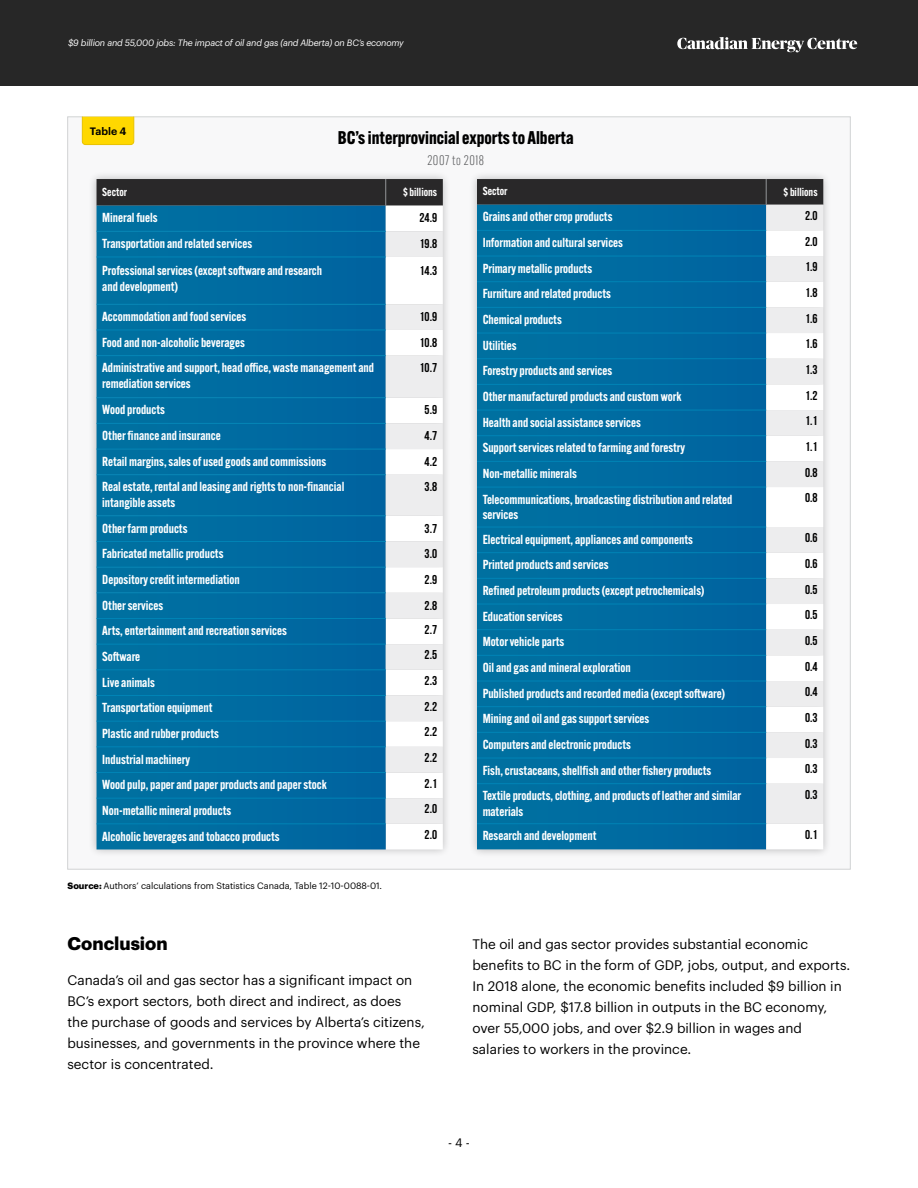
<style>
.page{position:relative;width:918px;height:1188px;background:#fff}
.page>*{position:absolute;margin:0;border:0;box-sizing:border-box;transform-origin:0 0}
.t1{font:700 18px "Alternate Gothic ATF";color:#000}
.t2{font:700 18px "Graphik";color:#000}
.t3{font:13.5px/21px "Graphik";color:#000}
.t4{font:300 13.5px "Alternate Gothic ATF";letter-spacing:.04em;color:#58595b}
.t5{font:600 12.9px/15.5px "Alternate Gothic ATF";color:#fff}
.t6{font:700 12.9px "Bebas Neue";color:#000}
.t7{font:12px "Graphik";color:#000}
.t8{font:600 11.4px "Alternate Gothic ATF";color:#fff}
.t9{font:600 10.5px "Graphik";color:#000}
.t10{font:italic 9px "Graphik";letter-spacing:-.02em;color:#fff}
.t11{font:9px "Graphik";color:#000}
.s1{font-weight:700}
</style>
<div class="page">
<div style="left:68px;top:117px;width:782px;height:752px;background:#f8f8f9;border:1px solid #d1d3d4"></div>
<svg style="left:82px;top:116px;width:52px;height:29px;background:#fcd606"></svg>
<div style="left:88px;top:170px;width:364px;height:688px;background:#000;opacity:.25"></div>
<svg style="left:97px;top:179px;width:346px;height:670px"></svg>
<div style="left:0;top:0;width:918px;height:86px;background:#272727"></div>
<svg style="left:677px;top:37px;width:180px;height:15px"></svg>
<div style="left:469px;top:170px;width:363px;height:688px;background:#000;opacity:.25"></div>
<svg style="left:477px;top:179px;width:346px;height:670px"></svg>
<p class="t10" style="left:68px;top:36px;width:337px">$9 billion and 55,000 jobs: The impact of oil and gas (and Alberta) on BC’s economy</p>
<p class="t9" style="left:90px;top:123px;width:38px">Table 4</p>
<h1 class="t1" style="left:338px;top:126px;width:237px">BC’s interprovincial exports to Alberta</h1>
<p class="t4" style="left:427px;top:152px;width:58px">2007 to 2018</p>
<p class="t8" style="left:102px;top:185px;width:26px">Sector</p>
<p class="t8" style="left:403px;top:185px;width:36px">$ billions</p>
<p class="t5" style="left:102px;top:210px;width:57px">Mineral fuels</p>
<p class="t6" style="left:420px;top:211px;width:19px">24.9</p>
<p class="t5" style="left:102px;top:236px;width:151px">Transportation and related services</p>
<p class="t6" style="left:420px;top:237px;width:19px">19.8</p>
<p class="t5" style="left:102px;top:263px;width:221px">Professional services (except software and research and development)</p>
<p class="t6" style="left:420px;top:264px;width:19px">14.3</p>
<p class="t5" style="left:102px;top:309px;width:145px">Accommodation and food services</p>
<p class="t6" style="left:420px;top:310px;width:19px">10.9</p>
<p class="t5" style="left:102px;top:334px;width:144px">Food and non-alcoholic beverages</p>
<p class="t6" style="left:420px;top:335px;width:19px">10.8</p>
<p class="t5" style="left:102px;top:360px;width:273px">Administrative and support, head office, waste management and remediation services</p>
<p class="t6" style="left:420px;top:361px;width:19px">10.7</p>
<p class="t5" style="left:102px;top:402px;width:64px">Wood products</p>
<p class="t6" style="left:425px;top:403px;width:14px">5.9</p>
<p class="t5" style="left:102px;top:428px;width:120px">Other finance and insurance</p>
<p class="t6" style="left:425px;top:429px;width:14px">4.7</p>
<p class="t5" style="left:102px;top:453px;width:225px">Retail margins, sales of used goods and commissions</p>
<p class="t6" style="left:425px;top:454px;width:14px">4.2</p>
<p class="t5" style="left:102px;top:479px;width:244px">Real estate, rental and leasing and rights to non-financial intangible assets</p>
<p class="t6" style="left:425px;top:480px;width:14px">3.8</p>
<p class="t5" style="left:102px;top:520px;width:87px">Other farm products</p>
<p class="t6" style="left:425px;top:521px;width:14px">3.7</p>
<p class="t5" style="left:102px;top:546px;width:123px">Fabricated metallic products</p>
<p class="t6" style="left:425px;top:547px;width:14px">3.0</p>
<p class="t5" style="left:102px;top:571px;width:139px">Depository credit intermediation</p>
<p class="t6" style="left:425px;top:572px;width:14px">2.9</p>
<p class="t5" style="left:102px;top:597px;width:63px">Other services</p>
<p class="t6" style="left:425px;top:598px;width:14px">2.8</p>
<p class="t5" style="left:102px;top:623px;width:186px">Arts, entertainment and recreation services</p>
<p class="t6" style="left:425px;top:622px;width:14px">2.7</p>
<p class="t5" style="left:102px;top:648px;width:40px">Software</p>
<p class="t6" style="left:425px;top:648px;width:14px">2.5</p>
<p class="t5" style="left:102px;top:674px;width:54px">Live animals</p>
<p class="t6" style="left:425px;top:674px;width:14px">2.3</p>
<p class="t5" style="left:102px;top:700px;width:112px">Transportation equipment</p>
<p class="t6" style="left:425px;top:699px;width:14px">2.2</p>
<p class="t5" style="left:102px;top:725px;width:118px">Plastic and rubber products</p>
<p class="t6" style="left:425px;top:725px;width:14px">2.2</p>
<p class="t5" style="left:102px;top:751px;width:90px">Industrial machinery</p>
<p class="t6" style="left:425px;top:751px;width:14px">2.2</p>
<p class="t5" style="left:102px;top:777px;width:226px">Wood pulp, paper and paper products and paper stock</p>
<p class="t6" style="left:425px;top:776px;width:14px">2.1</p>
<p class="t5" style="left:102px;top:802px;width:130px">Non-metallic mineral products</p>
<p class="t6" style="left:425px;top:802px;width:14px">2.0</p>
<p class="t5" style="left:102px;top:828px;width:179px">Alcoholic beverages and tobacco products</p>
<p class="t6" style="left:425px;top:828px;width:14px">2.0</p>
<p class="t11" style="left:68px;top:879px;width:316px"><span class="s1">Source:</span> Authors’ calculations from Statistics Canada, Table 12-10-0088-01.</p>
<h1 class="t2" style="left:68px;top:930px;width:102px">Conclusion</h1>
<p class="t3" style="left:68px;top:968px;width:359px">Canada’s oil and gas sector has a significant impact on BC’s export sectors, both direct and indirect, as does the purchase of goods and services by Alberta’s citizens, businesses, and governments in the province where the sector is concentrated.</p>
<p class="t8" style="left:483px;top:183px;width:26px">Sector</p>
<p class="t8" style="left:784px;top:185px;width:36px">$ billions</p>
<p class="t5" style="left:483px;top:209px;width:131px">Grains and other crop products</p>
<p class="t6" style="left:805px;top:209px;width:14px">2.0</p>
<p class="t5" style="left:483px;top:235px;width:142px">Information and cultural services</p>
<p class="t6" style="left:805px;top:234px;width:14px">2.0</p>
<p class="t5" style="left:483px;top:260px;width:111px">Primary metallic products</p>
<p class="t6" style="left:805px;top:260px;width:14px">1.9</p>
<p class="t5" style="left:483px;top:286px;width:130px">Furniture and related products</p>
<p class="t6" style="left:805px;top:286px;width:14px">1.8</p>
<p class="t5" style="left:483px;top:312px;width:81px">Chemical products</p>
<p class="t6" style="left:805px;top:311px;width:14px">1.6</p>
<p class="t5" style="left:483px;top:337px;width:35px">Utilities</p>
<p class="t6" style="left:805px;top:337px;width:14px">1.6</p>
<p class="t5" style="left:483px;top:363px;width:131px">Forestry products and services</p>
<p class="t6" style="left:805px;top:363px;width:14px">1.3</p>
<p class="t5" style="left:483px;top:389px;width:200px">Other manufactured products and custom work</p>
<p class="t6" style="left:805px;top:388px;width:14px">1.2</p>
<p class="t5" style="left:483px;top:414px;width:160px">Health and social assistance services</p>
<p class="t6" style="left:805px;top:414px;width:14px">1.1</p>
<p class="t5" style="left:483px;top:440px;width:204px">Support services related to farming and forestry</p>
<p class="t6" style="left:805px;top:440px;width:14px">1.1</p>
<p class="t5" style="left:483px;top:466px;width:96px">Non-metallic minerals</p>
<p class="t6" style="left:805px;top:465px;width:14px">0.8</p>
<p class="t5" style="left:483px;top:491px;width:251px">Telecommunications, broadcasting distribution and related services</p>
<p class="t6" style="left:805px;top:491px;width:14px">0.8</p>
<p class="t5" style="left:483px;top:531px;width:212px">Electrical equipment, appliances and components</p>
<p class="t6" style="left:805px;top:531px;width:14px">0.6</p>
<p class="t5" style="left:483px;top:557px;width:127px">Printed products and services</p>
<p class="t6" style="left:805px;top:556px;width:14px">0.6</p>
<p class="t5" style="left:483px;top:583px;width:223px">Refined petroleum products (except petrochemicals)</p>
<p class="t6" style="left:805px;top:582px;width:14px">0.5</p>
<p class="t5" style="left:483px;top:608px;width:81px">Education services</p>
<p class="t6" style="left:805px;top:608px;width:14px">0.5</p>
<p class="t5" style="left:483px;top:634px;width:83px">Motor vehicle parts</p>
<p class="t6" style="left:805px;top:633px;width:14px">0.5</p>
<p class="t5" style="left:483px;top:660px;width:150px">Oil and gas and mineral exploration</p>
<p class="t6" style="left:805px;top:659px;width:14px">0.4</p>
<p class="t5" style="left:483px;top:685px;width:244px">Published products and recorded media (except software)</p>
<p class="t6" style="left:805px;top:685px;width:14px">0.4</p>
<p class="t5" style="left:483px;top:711px;width:168px">Mining and oil and gas support services</p>
<p class="t6" style="left:805px;top:710px;width:14px">0.3</p>
<p class="t5" style="left:483px;top:737px;width:150px">Computers and electronic products</p>
<p class="t6" style="left:805px;top:736px;width:14px">0.3</p>
<p class="t5" style="left:483px;top:762px;width:230px">Fish, crustaceans, shellfish and other fishery products</p>
<p class="t6" style="left:805px;top:762px;width:14px">0.3</p>
<p class="t5" style="left:483px;top:788px;width:260px">Textile products, clothing, and products of leather and similar materials</p>
<p class="t6" style="left:805px;top:787px;width:14px">0.3</p>
<p class="t5" style="left:483px;top:828px;width:115px">Research and development</p>
<p class="t6" style="left:805px;top:828px;width:14px">0.1</p>
<p class="t3" style="left:472px;top:932px;width:379px">The oil and gas sector provides substantial economic benefits to BC in the form of GDP, jobs, output, and exports.<br>In 2018 alone, the economic benefits included $9 billion in nominal GDP, $17.8 billion in outputs in the BC economy, over 55,000 jobs, and over $2.9 billion in wages and salaries to workers in the province.</p>
<p class="t7" style="left:448px;top:1134px;width:23px">- 4 -</p>
</div>
